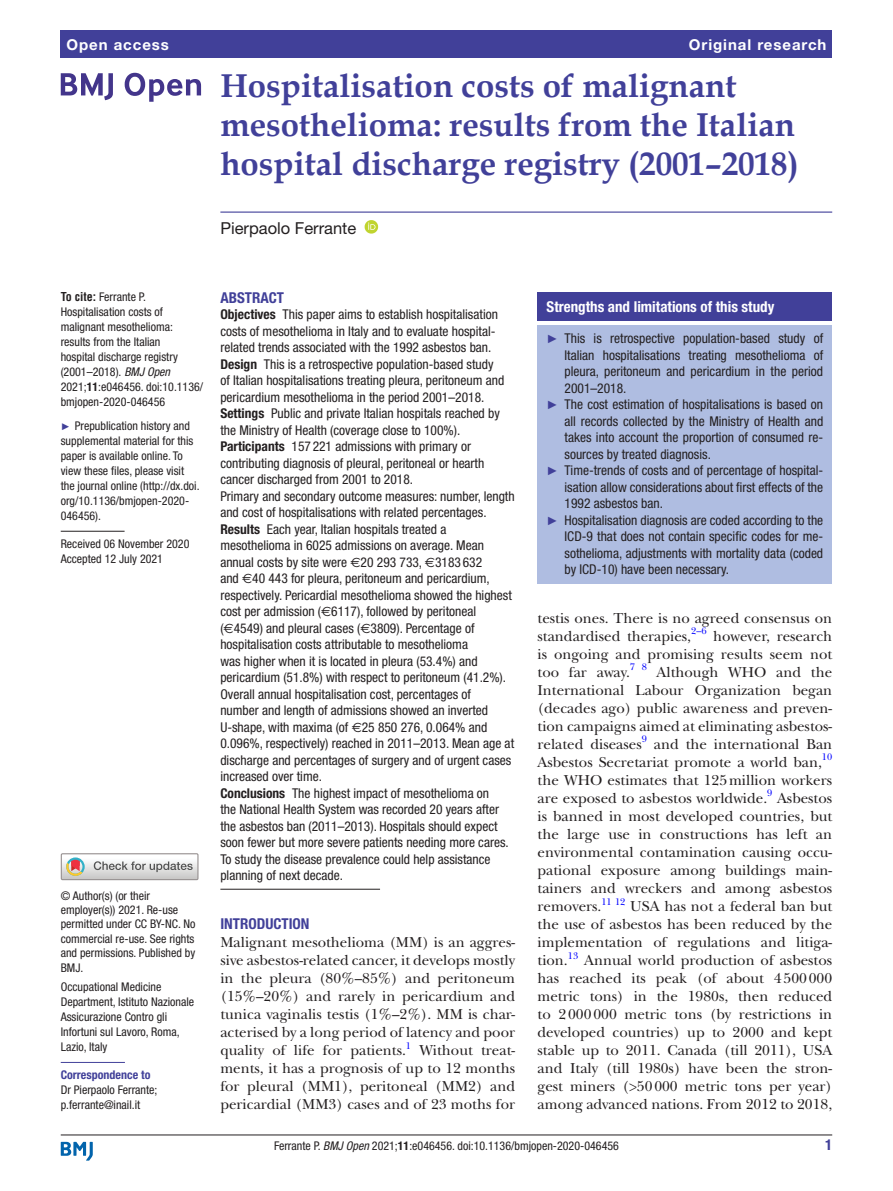
<style>
.page{position:relative;width:893px;height:1191px;background:#fff}
.page>*{position:absolute;margin:0;border:0;box-sizing:border-box;transform-origin:0 0}
.t1{font:700 33px/39px "Book Antiqua";color:#414099}
.t2{font:16.5px "Helvetica Neue LT Std";color:#231f20}
.t3{font:15px/18px "New Baskerville";color:#231f20;text-align:justify}
.t4{font:700 condensed 15px "Helvetica Neue LT Std";color:#fff}
.t5{font:700 15px "Helvetica Neue LT Std";letter-spacing:.065em;color:#fff}
.t6{font:700 condensed 15px "Helvetica Neue LT Std";color:#414099}
.t7{font:condensed 13.5px/16.5px "Helvetica Neue LT Std";color:#231f20}
.t8{font:condensed 12px/15px "Helvetica Neue LT Std";color:#231f20}
.t9{font:700 condensed 12px "Helvetica Neue LT Std";color:#414099}
.t10{font:9.9px "New Baskerville";color:#00f}
.s1{font-family:"Helvetica LT Std";font-weight:700}
.s2{font-style:italic}
.s3{font-weight:700}
.s4{font-family:"Arial";font-stretch:normal;font-size:9.75px;color:#414099}
.s5{font-family:"Arial";font-stretch:normal;font-size:12px;color:#414099}
</style>
<div class="page">
<hr style="left:61px;top:1134px;width:771px;height:1px;background:#231f20">
<svg style="left:61px;top:1141px;width:32px;height:19px"></svg>
<div style="left:61px;top:31px;width:771px;height:27px;background:#414099"></div>
<hr style="left:220px;top:211px;width:612px;height:2px;background:#414099">
<svg style="left:365px;top:220px;width:13px;height:14px"></svg>
<hr style="left:61px;top:531px;width:64px;height:1px;background:#231f20">
<hr style="left:61px;top:1062px;width:64px;height:1px;background:#414099">
<svg style="left:61px;top:73px;width:52px;height:27px"></svg>
<svg style="left:125px;top:73px;width:76px;height:29px"></svg>
<div style="left:61px;top:853px;width:138px;height:27px;border:1px solid #969090"></div>
<svg style="left:61px;top:853px;width:137px;height:26px"></svg>
<hr style="left:220px;top:889px;width:160px;height:1px;background:#231f20">
<div style="left:538px;top:292px;width:294px;height:29px;background:#414099"></div>
<div style="left:538px;top:325px;width:294px;height:258px;background:#afbde1"></div>
<p class="t5" style="left:66px;top:35px;width:104px">Open access</p>
<p class="t5" style="left:689px;top:35px;width:139px">Original research</p>
<h1 class="t1" style="left:220px;top:66px;width:580px">Hospitalisation costs of malignant mesothelioma: results from the Italian hospital discharge registry (2001–2018)</h1>
<p class="t2" style="left:220px;top:218px;width:137px">Pierpaolo Ferrante</p>
<p class="t8" style="left:61px;top:289px;width:144px"><span class="s1">To cite:</span> Ferrante P.<br>Hospitalisation costs of malignant mesothelioma: results from the Italian<br>hospital discharge registry (2001–2018). <span class="s2">BMJ Open<br></span>2021;<span class="s3">11</span>:e046456. doi:10.1136/ bmjopen-2020-046456</p>
<p class="t8" style="left:61px;top:418px;width:140px"><span class="s4">►</span> Prepublication history and supplemental material for this paper is available online. To view these files, please visit the journal online (http://dx.doi. org/10.1136/bmjopen-2020-<br>046456).</p>
<p class="t8" style="left:61px;top:536px;width:130px">Received 06 November 2020<br>Accepted 12 July 2021</p>
<p class="t8" style="left:61px;top:888px;width:136px;line-height:14.4px">© Author(s) (or their employer(s)) 2021. Re-use permitted under CC BY-NC. No commercial re-use. See rights and permissions. Published by<br>BMJ.</p>
<p class="t8" style="left:61px;top:979px;width:135px">Occupational Medicine<br>Department, Istituto Nazionale<br>Assicurazione Contro gli<br>Infortuni sul Lavoro, Roma,<br>Lazio, Italy</p>
<p class="t9" style="left:61px;top:1067px;width:91px">Correspondence to</p>
<p class="t8" style="left:61px;top:1082px;width:98px">Dr Pierpaolo Ferrante; p.ferrante@inail.it</p>
<p class="t6" style="left:220px;top:288px;width:65px">ABSTRACT</p>
<p class="t7" style="left:220px;top:306px;width:296px"><span class="s3">Objectives</span> This paper aims to establish hospitalisation costs of mesothelioma in Italy and to evaluate hospital&shy;related trends associated with the 1992 asbestos ban.<br><span class="s3">Design</span> This is a retrospective population-based study<br>of Italian hospitalisations treating pleura, peritoneum and pericardium mesothelioma in the period 2001–2018.<br><span class="s3">Settings</span> Public and private Italian hospitals reached by the Ministry of Health (coverage close to 100%).<br><span class="s3">Participants</span> 157 221 admissions with primary or contributing diagnosis of pleural, peritoneal or hearth cancer discharged from 2001 to 2018.<br>Primary and secondary outcome measures: number, length and cost of hospitalisations with related percentages.<br><span class="s3">Results</span> Each year, Italian hospitals treated a mesothelioma in 6025 admissions on average. Mean annual costs by site were 20 293 733, 3183 632<br>and 40 443 for pleura, peritoneum and pericardium, respectively. Pericardial mesothelioma showed the highest cost per admission ( 6117), followed by peritoneal<br>( 4549) and pleural cases ( 3809). Percentage of hospitalisation costs attributable to mesothelioma<br>was higher when it is located in pleura (53.4%) and pericardium (51.8%) with respect to peritoneum (41.2%).<br>Overall annual hospitalisation cost, percentages of<br>number and length of admissions showed an inverted U-shape, with maxima (of 25 850 276, 0.064% and 0.096%, respectively) reached in 2011–2013. Mean age at discharge and percentages of surgery and of urgent cases increased over time.<br><span class="s3">Conclusions</span> The highest impact of mesothelioma on<br>the National Health System was recorded 20 years after the asbestos ban (2011–2013). Hospitals should expect soon fewer but more severe patients needing more cares.<br>To study the disease prevalence could help assistance planning of next decade.</p>
<p class="t6" style="left:220px;top:915px;width:91px">INTRODUCTION</p>
<p class="t3" style="left:220px;top:933px;width:296px">Malignant mesothelioma (MM) is an aggres&shy;sive asbestos-related cancer, it develops mostly in the pleura (80%–85%) and peritoneum (15%–20%) and rarely in pericardium and tunica vaginalis testis (1%–2%). MM is char&shy;acterised by a long period of latency and poor quality of life for patients.</p>
<p class="t10" style="left:406px;top:1039px;width:7px">1</p>
<p class="t3" style="left:220px;top:1041px;width:296px;text-indent:199px">Without treat&shy;ments, it has a prognosis of up to 12 months for pleural (MM1), peritoneal (MM2) and pericardial (MM3) cases and of 23 moths for</p>
<p class="t4" style="left:547px;top:297px;width:229px">Strengths and limitations of this study</p>
<p class="t7" style="left:547px;top:330px;width:278px"><span class="s5">►</span> This is retrospective population-based study of</p>
<p class="t7" style="left:565px;top:347px;width:260px">Italian hospitalisations treating mesothelioma of</p>
<p class="t7" style="left:565px;top:363px;width:260px">pleura, peritoneum and pericardium in the period</p>
<p class="t7" style="left:565px;top:380px;width:63px">2001–2018.</p>
<p class="t7" style="left:547px;top:396px;width:278px"><span class="s5">►</span> The cost estimation of hospitalisations is based on</p>
<p class="t7" style="left:565px;top:413px;width:260px">all records collected by the Ministry of Health and</p>
<p class="t7" style="left:565px;top:429px;width:260px">takes into account the proportion of consumed re-</p>
<p class="t7" style="left:565px;top:446px;width:148px">sources by treated diagnosis.</p>
<p class="t7" style="left:547px;top:462px;width:278px"><span class="s5">►</span> Time-trends of costs and of percentage of hospital-</p>
<p class="t7" style="left:565px;top:479px;width:260px">isation allow considerations about first effects of the</p>
<p class="t7" style="left:565px;top:495px;width:100px">1992 asbestos ban.</p>
<p class="t7" style="left:547px;top:512px;width:278px"><span class="s5">►</span> Hospitalisation diagnosis are coded according to the</p>
<p class="t7" style="left:565px;top:528px;width:260px">ICD-9 that does not contain specific codes for me-</p>
<p class="t7" style="left:565px;top:545px;width:260px">sothelioma, adjustments with mortality data (coded</p>
<p class="t7" style="left:565px;top:561px;width:166px">by ICD-10) have been necessary.</p>
<p class="t3" style="left:538px;top:609px;width:296px">testis ones. There is no agreed consensus on standardised therapies,<sup>2–6</sup> however, research is ongoing and promising results seem not too far away.</p>
<p class="t10" style="left:630px;top:661px;width:18px">7 8</p>
<p class="t3" style="left:538px;top:663px;width:296px;text-indent:119px">Although WHO and the International Labour Organization began (decades ago) public awareness and preven&shy;tion campaigns aimed at eliminating asbestos&shy;related diseases</p>
<p class="t10" style="left:642px;top:733px;width:7px">9</p>
<p class="t3" style="left:538px;top:735px;width:296px;text-indent:116px">and the international Ban<br>Asbestos Secretariat promote a world ban,</p>
<p class="t10" style="left:822px;top:751px;width:12px">10</p>
<p class="t3" style="left:538px;top:771px;width:296px">the WHO estimates that 125million workers are exposed to asbestos worldwide.</p>
<p class="t10" style="left:767px;top:787px;width:7px">9</p>
<p class="t3" style="left:538px;top:789px;width:296px;text-indent:239px">Asbestos is banned in most developed countries, but the large use in constructions has left an environmental contamination causing occu&shy;pational exposure among buildings main&shy;tainers and wreckers and among asbestos removers.</p>
<p class="t10" style="left:601px;top:895px;width:25px">11 12</p>
<p class="t3" style="left:538px;top:897px;width:296px;text-indent:93px">USA has not a federal ban but the use of asbestos has been reduced by the implementation of regulations and litiga&shy;tion.</p>
<p class="t10" style="left:568px;top:949px;width:12px">13</p>
<p class="t3" style="left:538px;top:951px;width:296px;text-indent:47px">Annual world production of asbestos has reached its peak (of about 4500000 metric tons) in the 1980s, then reduced to 2000000 metric tons (by restrictions in developed countries) up to 2000 and kept stable up to 2011. Canada (till 2011), USA and Italy (till 1980s) have been the stron&shy;gest miners (&gt;50000 metric tons per year) among advanced nations. From 2012 to 2018,</p>
<p class="t8" style="left:274px;top:1137px;width:346px">Ferrante P. <span class="s2">BMJ Open</span> 2021;<span class="s3">11</span>:e046456. doi:10.1136/bmjopen-2020-046456</p>
<p class="t6" style="left:825px;top:1135px;width:9px">1</p>
</div>
